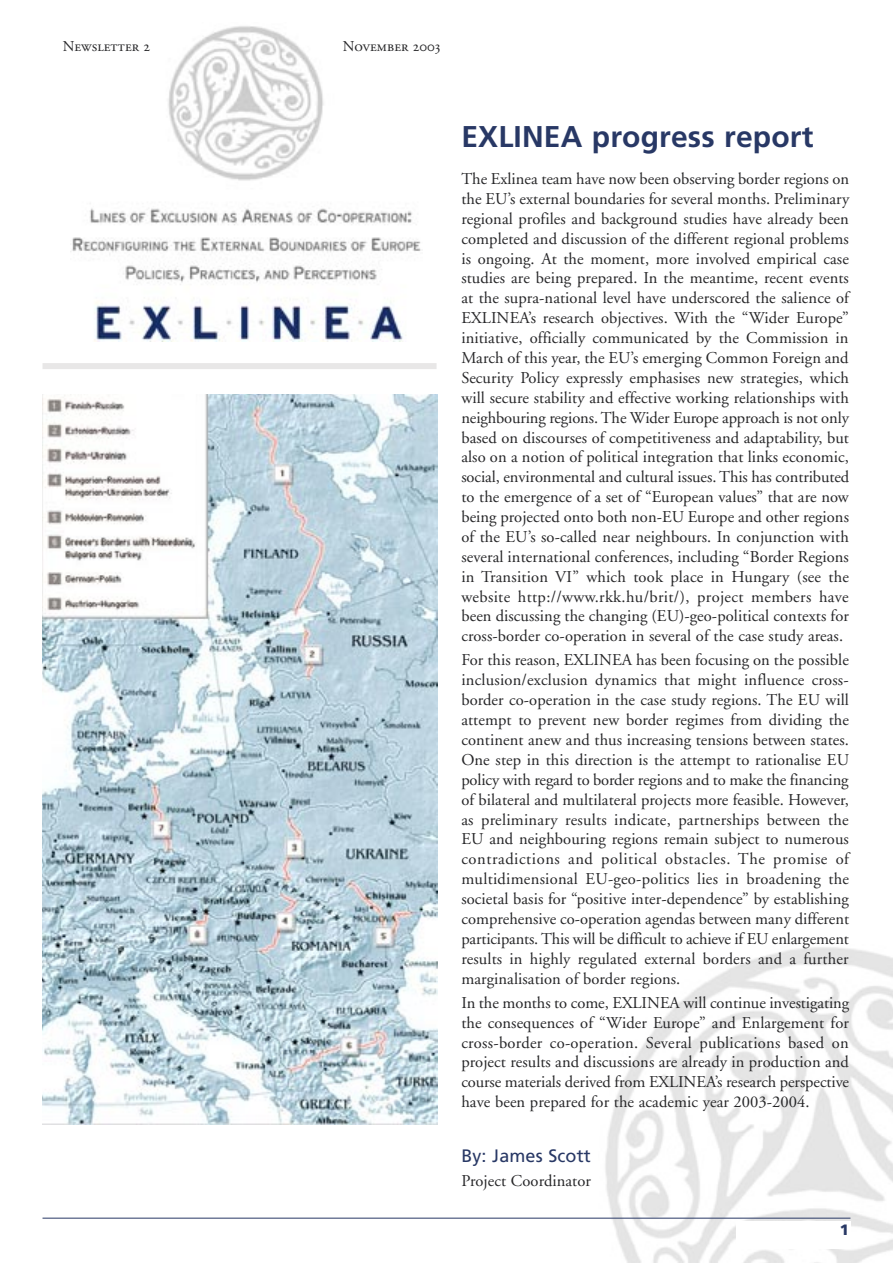
<style>
.page{position:relative;width:893px;height:1263px;background:#fff}
.page>*{position:absolute;margin:0;border:0;box-sizing:border-box;transform-origin:0 0}
.EX_Headings_Semibold{font:700 30px "Frutiger";letter-spacing:.005em;color:#283865}
.Authors{font:18px "Frutiger";letter-spacing:.005em;color:#283865}
.t1{font:16.5px/20px "Adobe Garamond";letter-spacing:.005em;color:#262628;text-align:justify}
.t2{font:15px "Adobe Garamond Regular SC";letter-spacing:.005em;color:#262628}
.t3{font:900 15px "Frutiger";color:#283865}
</style>
<div class="page">
<img style="left:598px;top:947px;width:295px;height:316px">
<div style="left:736px;top:1222px;width:114px;height:27px;background:#fff"></div>
<img style="left:72px;top:26px;width:349px;height:316px">
<hr style="left:43px;top:1218px;width:807px;height:1px;background:#283865">
<div style="left:43px;top:363px;width:394px;height:6px;background:#e8e7e7"></div>
<img style="left:43px;top:394px;width:395px;height:730px">
<p class="t2" style="left:63px;top:38px;width:89px">Newsletter 2</p>
<p class="t2" style="left:343px;top:38px;width:99px">November 2003</p>
<p class="EX_Headings_Semibold" style="left:461px;top:119px;width:354px">EXLINEA progress report</p>
<p class="t1" style="left:461px;top:169px;width:389px">The Exlinea team have now been observing border regions on the EU’s external boundaries for several months. Preliminary regional profiles and background studies have already been completed and discussion of the different regional problems is ongoing. At the moment, more involved empirical case studies are being prepared. In the meantime, recent events at the supra-national level have underscored the salience of EXLINEA’s research objectives. With the “Wider Europe” initiative, officially communicated by the Commission in March of this year, the EU’s emerging Common Foreign and Security Policy expressly emphasises new strategies, which will secure stability and effective working relationships with neighbouring regions. The Wider Europe approach is not only based on discourses of competitiveness and adaptability, but also on a notion of political integration that links economic, social, environmental and cultural issues. This has contributed to the emergence of a set of “European values” that are now being projected onto both non-EU Europe and other regions of the EU’s so-called near neighbours. In conjunction with several international conferences, including “Border Regions in Transition VI” which took place in Hungary (see the website http://www.rkk.hu/brit/), project members have been discussing the changing (EU)-geo-political contexts for cross-border co-operation in several of the case study areas.</p>
<p class="t1" style="left:461px;top:651px;width:389px">For this reason, EXLINEA has been focusing on the possible inclusion/exclusion dynamics that might influence cross&shy;border co-operation in the case study regions. The EU will attempt to prevent new border regimes from dividing the continent anew and thus increasing tensions between states.<br>One step in this direction is the attempt to rationalise EU policy with regard to border regions and to make the financing of bilateral and multilateral projects more feasible. However, as preliminary results indicate, partnerships between the EU and neighbouring regions remain subject to numerous contradictions and political obstacles. The promise of multidimensional EU-geo-politics lies in broadening the societal basis for “positive inter-dependence” by establishing comprehensive co-operation agendas between many different participants. This will be difficult to achieve if EU enlargement results in highly regulated external borders and a further marginalisation of border regions.</p>
<p class="t1" style="left:461px;top:993px;width:389px">In the months to come, EXLINEA will continue investigating the consequences of “Wider Europe” and Enlargement for cross-border co-operation. Several publications based on project results and discussions are already in production and course materials derived from EXLINEA’s research perspective have been prepared for the academic year 2003-2004.</p>
<p class="Authors" style="left:461px;top:1145px;width:131px">By: James Scott</p>
<p class="t1" style="left:461px;top:1171px;width:131px">Project Coordinator</p>
<p class="t3" style="left:840px;top:1220px;width:11px">1</p>
</div>
